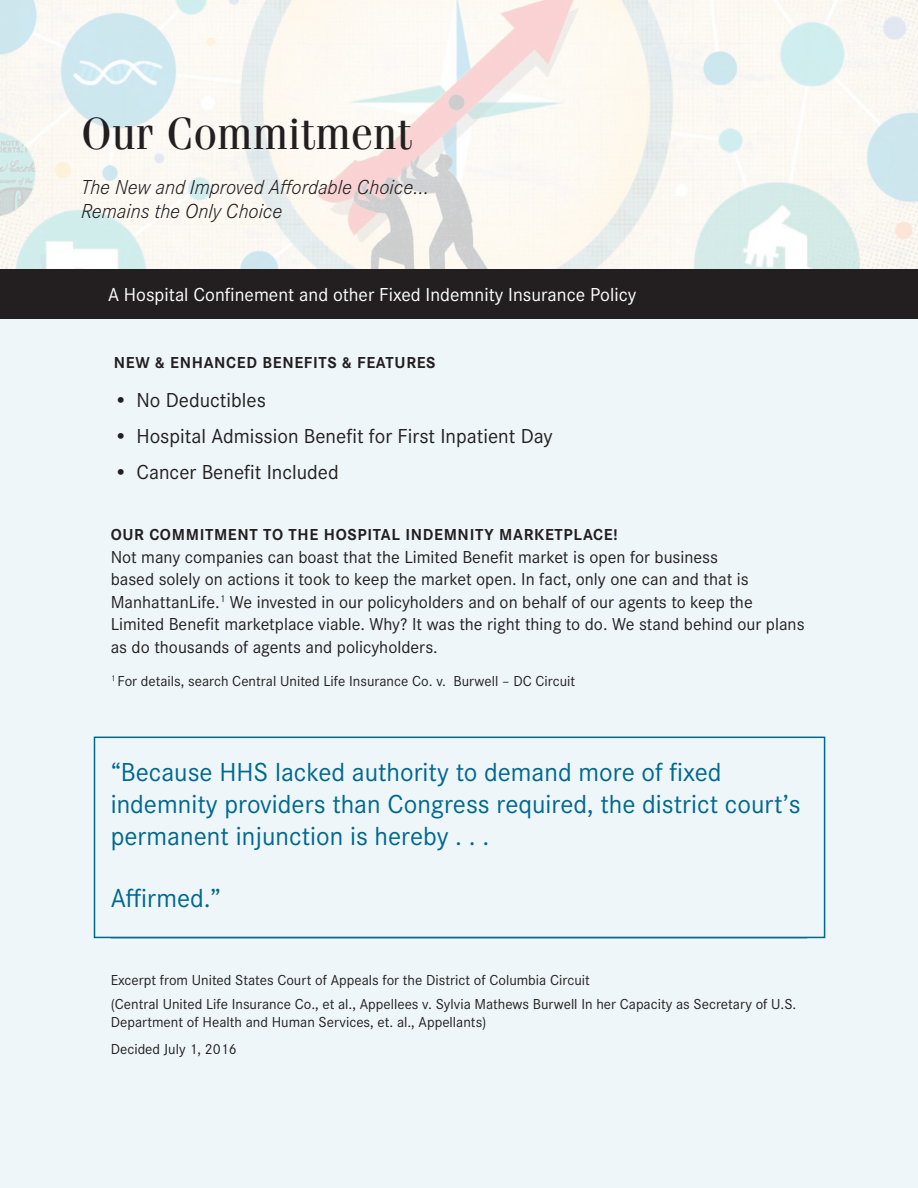
<style>
.page{position:relative;width:918px;height:1188px;background:#fff}
.page>*{position:absolute;margin:0;border:0;box-sizing:border-box;transform-origin:0 0}
.t1{font:45px "Fenice Pro ITC";color:#231f20}
.t2{font:27px/32.4px "Corporate S Pro";color:#00688f}
.t3{font:21px "Corporate S Pro";color:#231f20}
.t4{font:italic 300 21px/24px "Corporate S Pro";color:#231f20}
.t5{font:19.5px "Corporate S Pro";color:#fff}
.t6{font:18px/22.5px "Corporate S Pro";color:#231f20}
.t7{font:700 16.5px "Corporate S Pro";letter-spacing:.04em;color:#231f20}
.t8{font:15px/24px "Corporate S Pro";color:#231f20}
</style>
<div class="page">
<img style="left:0;top:0;width:918px;height:270px">
<div style="left:0;top:307px;width:918px;height:881px;background:#eef6f9"></div>
<div style="left:94px;top:737px;width:731px;height:201px;border:2px solid #00688f"></div>
<hr style="left:111px;top:937px;width:696px;height:1px;background:#00688f">
<div style="left:0;top:270px;width:918px;height:49px;background:#231f20"></div>
<h1 class="t1" style="left:81px;top:106px;width:333px">Our Commitment</h1>
<p class="t4" style="left:81px;top:173px;width:350px">The New and Improved Affordable Choice…<br>Remains the Only Choice</p>
<p class="t5" style="left:108px;top:280px;width:530px">A Hospital Confinement and other Fixed Indemnity Insurance Policy</p>
<p class="t7" style="left:114px;top:350px;width:323px">NEW &amp; ENHANCED BENEFITS &amp; FEATURES</p>
<p class="t3" style="left:114px;top:385px;width:153px">• No Deductibles</p>
<p class="t3" style="left:114px;top:421px;width:440px">• Hospital Admission Benefit for First Inpatient Day</p>
<p class="t3" style="left:114px;top:457px;width:226px">• Cancer Benefit Included</p>
<p class="t7" style="left:111px;top:522px;width:508px">OUR COMMITMENT TO THE HOSPITAL INDEMNITY MARKETPLACE!</p>
<p class="t6" style="left:111px;top:544px;width:695px">Not many companies can boast that the Limited Benefit market is open for business<br>based solely on actions it took to keep the market open. In fact, only one can and that is ManhattanLife.<sup>1</sup> We invested in our policyholders and on behalf of our agents to keep the Limited Benefit marketplace viable. Why? It was the right thing to do. We stand behind our plans as do thousands of agents and policyholders.</p>
<p class="t8" style="left:111px;top:667px;width:466px"><sup>1</sup> For details, search Central United Life Insurance Co. v. Burwell – DC Circuit</p>
<h2 class="t2" style="left:111px;top:753px;width:691px">“Because HHS lacked authority to demand more of fixed indemnity providers than Congress required, the district court’s permanent injunction is hereby . . .</h2>
<h2 class="t2" style="left:111px;top:880px;width:112px">Affirmed.”</h2>
<p class="t8" style="left:111px;top:967px;width:687px">Excerpt from United States Court of Appeals for the District of Columbia Circuit<br>(Central United Life Insurance Co., et al., Appellees v. Sylvia Mathews Burwell In her Capacity as Secretary of U.S.</p>
<p class="t8" style="left:111px;top:1007px;width:377px;line-height:27px">Department of Health and Human Services, et. al., Appellants)<br>Decided July 1, 2016</p>
</div>
